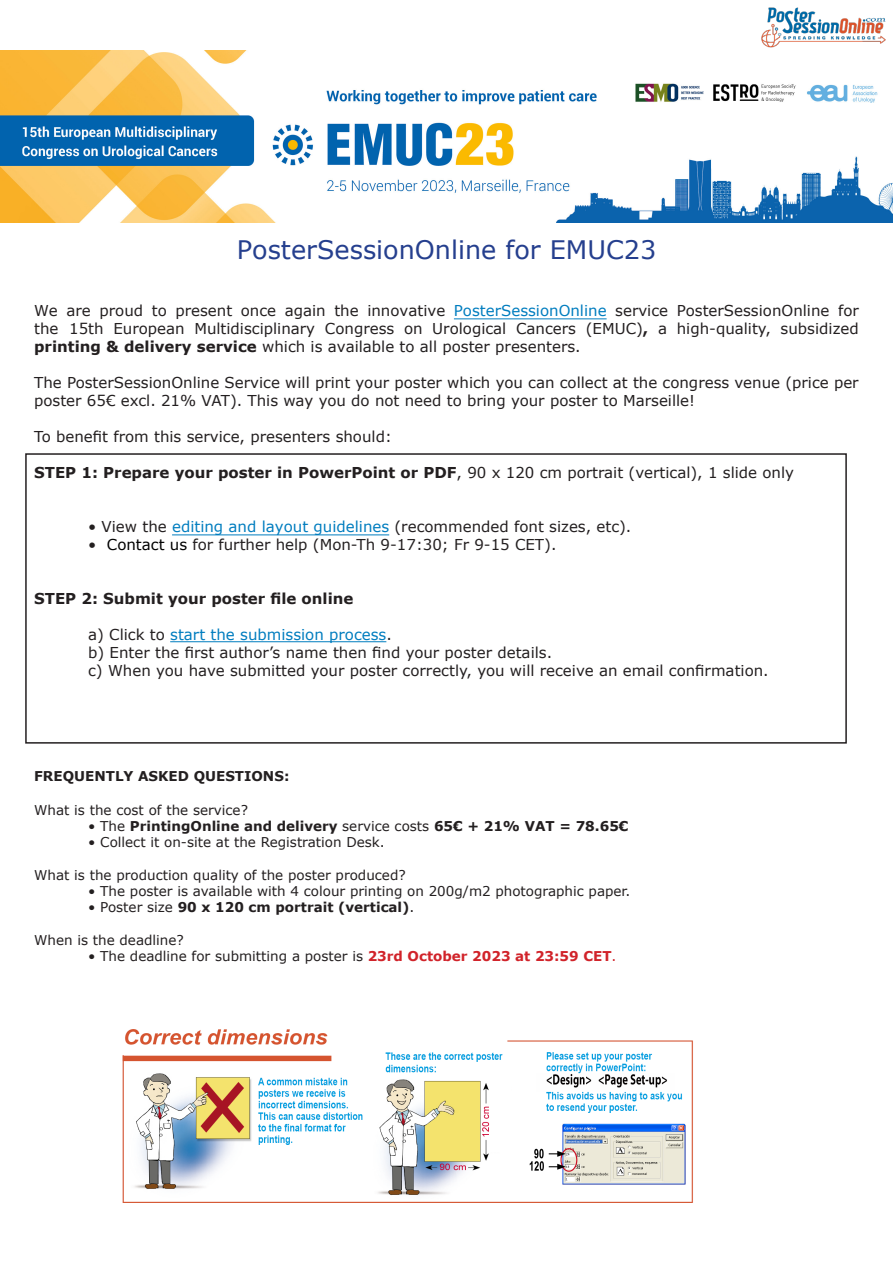
<style>
.page{position:relative;width:893px;height:1263px;background:#fff}
.page>*{position:absolute;margin:0;border:0;box-sizing:border-box;transform-origin:0 0}
.t1{font:25.5px "Verdana";color:#253f8e}
.t2{font:15px/18px "Verdana";color:#231f20;text-align:justify}
.t3{font:700 15px "Verdana";color:#231f20}
.t4{font:15px "Verdana";color:#007dbf}
.t5{font:13.5px "Verdana";color:#231f20}
.t6{font:700 13.5px "Verdana";color:#231f20}
.s1{color:#007dbf}
.s2{font-weight:700}
.s3{font-weight:400}
.s4{color:#000}
.s5{color:#231f20}
.s6{font-weight:700;color:#d1232a}
.s7{color:#d1232a}
</style>
<div class="page">
<hr style="left:170px;top:641px;width:216px;height:1px;background:#007dbf">
<div style="left:25px;top:453px;width:822px;height:291px;border:2px solid #231f20"></div>
<img style="left:122px;top:1029px;width:571px;height:174px">
<img style="left:761px;top:7px;width:125px;height:41px">
<img style="left:0;top:51px;width:893px;height:171px">
<hr style="left:172px;top:534px;width:217px;height:1px;background:#007dbf">
<hr style="left:454px;top:318px;width:153px;height:1px;background:#007dbf">
<p class="t1" style="left:237px;top:232px;width:421px">PosterSessionOnline for EMUC23</p>
<p class="t2" style="left:34px;top:302px;width:826px">We are proud to present once again the innovative <span class="s1">PosterSessionOnline</span> service PosterSessionOnline for the 15th European Multidisciplinary Congress on Urological Cancers (EMUC)<span class="s2">,</span> a high-quality, subsidized <span class="s2">printing &amp; delivery service</span> which is available to all poster presenters.</p>
<p class="t2" style="left:34px;top:374px;width:826px">The PosterSessionOnline Service will print your poster which you can collect at the congress venue (price per poster 65€ excl. 21% VAT). This way you do not need to bring your poster to Marseille!</p>
<p class="t2" style="left:34px;top:428px;width:359px">To benefit from this service, presenters should:</p>
<p class="t3" style="left:34px;top:462px;width:761px">STEP 1: Prepare your poster in PowerPoint or PDF<span class="s3">, 90 x 120 cm portrait (vertical), 1 slide only</span></p>
<p class="t2" style="left:88px;top:518px;width:545px">• View the <span class="s1">editing and layout guidelines</span> (recommended font sizes, etc).</p>
<p class="t2" style="left:88px;top:536px;width:470px">• <span class="s4">Contact us</span> for further help (Mon-Th 9-17:30; Fr 9-15 CET).</p>
<p class="t3" style="left:34px;top:588px;width:321px">STEP 2: Submit your poster file online</p>
<p class="t4" style="left:88px;top:625px;width:305px"><span class="s5">a) Click to</span> start the submission process<span class="s5">.</span></p>
<p class="t2" style="left:88px;top:644px;width:465px">b) Enter the first author’s name then find your poster details.</p>
<p class="t2" style="left:88px;top:662px;width:682px">c) When you have submitted your poster correctly, you will receive an email confirmation.</p>
<p class="t6" style="left:34px;top:766px;width:257px">FREQUENTLY ASKED QUESTIONS:</p>
<p class="t5" style="left:34px;top:801px;width:215px">What is the cost of the service?</p>
<p class="t6" style="left:88px;top:817px;width:542px"><span class="s3">• The</span> PrintingOnline and delivery <span class="s3">service costs</span> 65€ + 21% VAT = 78.65€</p>
<p class="t5" style="left:88px;top:833px;width:298px">• Collect it on-site at the Registration Desk.</p>
<p class="t5" style="left:34px;top:866px;width:373px">What is the production quality of the poster produced?</p>
<p class="t5" style="left:88px;top:882px;width:544px">• The poster is available with 4 colour printing on 200g/m2 photographic paper.</p>
<p class="t6" style="left:88px;top:898px;width:328px"><span class="s3">• Poster size</span> 90 x 120 cm portrait (vertical)<span class="s3">.</span></p>
<p class="t5" style="left:34px;top:930px;width:151px">When is the deadline?</p>
<p class="t5" style="left:88px;top:947px;width:530px">• The deadline for submitting a poster is <span class="s6">23rd October 2023 at 23:59 CET</span><span class="s7">.</span></p>
</div>
